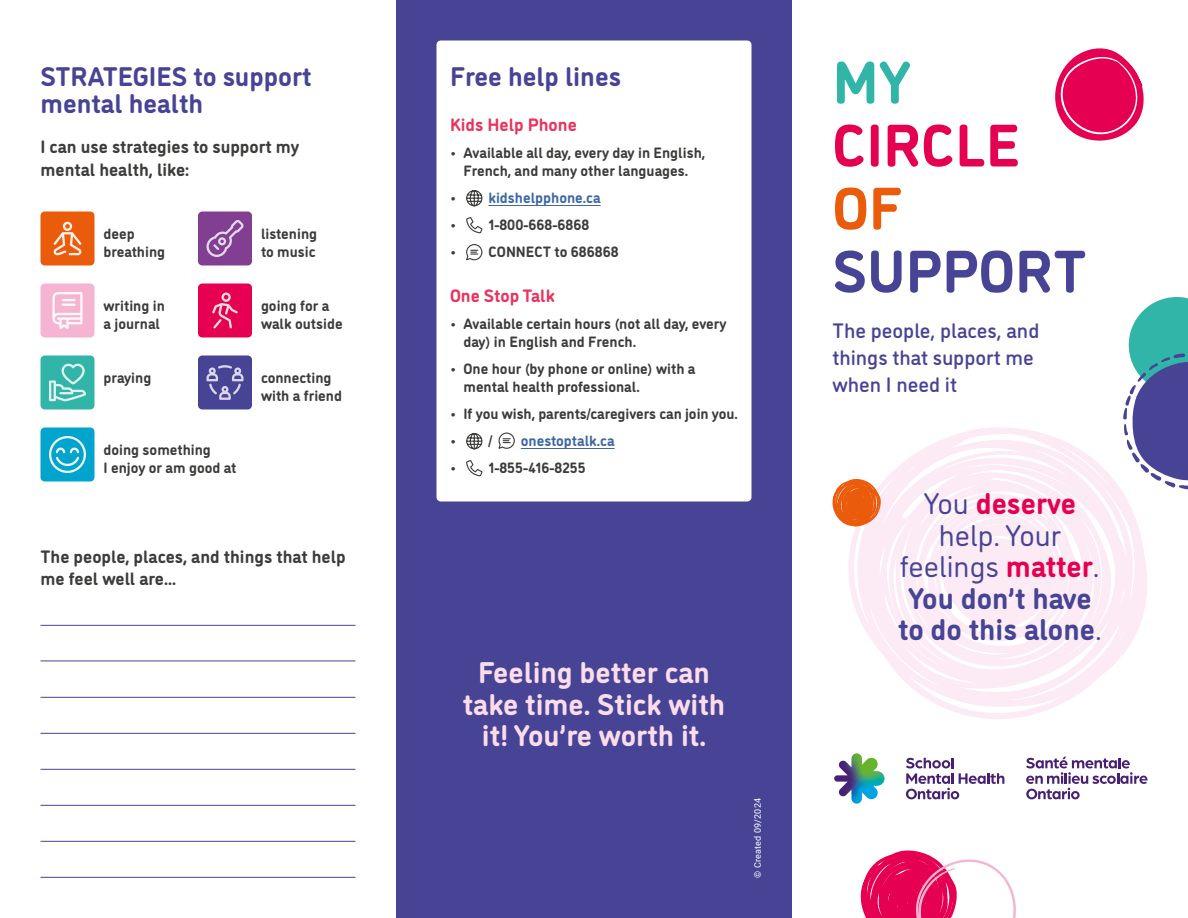
<style>
.page{position:relative;width:1188px;height:918px;background:#fff}
.page>*{position:absolute;margin:0;border:0;box-sizing:border-box;transform-origin:0 0}
.t1{font:700 60px/63px "DI Nosaur";color:#484495}
.t2{font:700 30px/31.5px "DI Nosaur";color:#484495;text-align:center}
.t3{font:700 30px/31.5px "DI Nosaur";color:#fadceb;text-align:center}
.t4{font:700 27px/27px "DI Nosaur";color:#484495}
.t5{font:500 21px/27px "DI Nosaur";color:#484495}
.t6{font:700 18px/22.5px "DI Nosaur";color:#3c3c3b}
.t7{font:700 18px "DI Nosaur";color:#e8345e}
.t8{font:700 15px/18px "DI Nosaur";color:#3c3c3b}
.t9{font:700 15px "DI Nosaur";color:#3f68a5}
.t10{font:15px "DI Nosaur";color:#3c3c3b}
.t11{font:9px "Roboto";letter-spacing:.025em;color:#fff}
.s1{font-weight:400}
.s2{font-weight:400;color:#3c3c3b}
.s3{font-weight:700}
.s4{color:#32b5a9}
.s5{color:#e50051}
.s6{color:#ea5b0b}
</style>
<div class="page">
<div style="left:396px;top:0;width:396px;height:918px;background:#484495"></div>
<div style="left:437px;top:40px;width:315px;height:461px;background:#fff;border-radius:4px"></div>
<div style="left:40px;top:212px;width:54px;height:54px;background:#ea5b0b;border-radius:4px"></div>
<svg style="left:53px;top:222px;width:29px;height:33px"></svg>
<div style="left:198px;top:212px;width:54px;height:54px;background:#823f91;border-radius:4px"></div>
<svg style="left:206px;top:220px;width:38px;height:37px"></svg>
<div style="left:40px;top:284px;width:54px;height:54px;background:#f5b5d2;border-radius:4px"></div>
<svg style="left:52px;top:292px;width:31px;height:37px"></svg>
<div style="left:198px;top:284px;width:54px;height:54px;background:#e50051;border-radius:4px"></div>
<svg style="left:212px;top:293px;width:26px;height:35px"></svg>
<div style="left:40px;top:356px;width:54px;height:54px;background:#32b5a9;border-radius:4px"></div>
<svg style="left:49px;top:364px;width:37px;height:37px"></svg>
<div style="left:198px;top:356px;width:54px;height:54px;background:#484495;border-radius:4px"></div>
<svg style="left:206px;top:365px;width:38px;height:35px"></svg>
<div style="left:40px;top:428px;width:54px;height:54px;background:#00a4cc;border-radius:4px"></div>
<svg style="left:49px;top:436px;width:37px;height:37px"></svg>
<hr style="left:40px;top:625px;width:316px;height:1px;background:#484495">
<hr style="left:40px;top:661px;width:316px;height:1px;background:#484495">
<hr style="left:40px;top:697px;width:316px;height:1px;background:#484495">
<hr style="left:40px;top:733px;width:316px;height:1px;background:#484495">
<hr style="left:40px;top:769px;width:316px;height:1px;background:#484495">
<hr style="left:40px;top:805px;width:316px;height:1px;background:#484495">
<hr style="left:40px;top:841px;width:316px;height:1px;background:#484495">
<hr style="left:40px;top:877px;width:316px;height:1px;background:#484495">
<hr style="left:488px;top:205px;width:113px;height:1px;background:#3f68a5">
<hr style="left:521px;top:448px;width:94px;height:1px;background:#3f68a5">
<svg style="left:466px;top:190px;width:17px;height:17px"></svg>
<svg style="left:466px;top:217px;width:17px;height:17px"></svg>
<svg style="left:466px;top:244px;width:17px;height:17px"></svg>
<svg style="left:466px;top:433px;width:17px;height:17px"></svg>
<svg style="left:498px;top:432px;width:17px;height:17px"></svg>
<svg style="left:466px;top:460px;width:17px;height:17px"></svg>
<svg style="left:848px;top:427px;width:299px;height:292px"></svg>
<svg style="left:858px;top:436px;width:281px;height:272px;fill:#fceaf4"></svg>
<svg style="left:894px;top:473px;width:206px;height:197px"></svg>
<svg style="left:834px;top:753px;width:51px;height:51px"></svg>
<svg style="left:1026px;top:757px;width:122px;height:42px"></svg>
<svg style="left:906px;top:758px;width:98px;height:41px"></svg>
<svg style="left:1055px;top:48px;width:89px;height:93px"></svg>
<svg style="left:1123px;top:297px;width:65px;height:192px"></svg>
<svg style="left:860px;top:850px;width:156px;height:68px"></svg>
<svg style="left:832px;top:479px;width:49px;height:51px"></svg>
<h2 class="t4" style="left:40px;top:60px;width:273px">STRATEGIES to support mental health</h2>
<p class="t6" style="left:40px;top:134px;width:260px">I can use strategies to support my mental health, like:</p>
<p class="t8" style="left:104px;top:223px;width:63px">deep breathing</p>
<p class="t8" style="left:261px;top:223px;width:58px">listening to music</p>
<p class="t8" style="left:104px;top:295px;width:63px">writing in a journal</p>
<p class="t8" style="left:261px;top:295px;width:83px">going for a walk outside</p>
<p class="t8" style="left:104px;top:367px;width:49px">praying</p>
<p class="t8" style="left:261px;top:367px;width:83px">connecting with a friend</p>
<p class="t8" style="left:104px;top:439px;width:135px">doing something<br>I enjoy or am good at</p>
<p class="t6" style="left:40px;top:543px;width:307px">The people, places, and things that help me feel well are...</p>
<h2 class="t4" style="left:450px;top:60px;width:173px">Free help lines</h2>
<h3 class="t7" style="left:450px;top:111px;width:128px">Kids Help Phone</h3>
<p class="t8" style="left:450px;top:142px;width:257px;text-align:center"><span class="s1">•</span> Available all day, every day in English,<br>French, and many other languages.</p>
<p class="t9" style="left:450px;top:186px;width:152px"><span class="s2">•</span> kidshelpphone.ca</p>
<p class="t8" style="left:450px;top:214px;width:141px"><span class="s1">•</span> 1-800-668-6868</p>
<p class="t8" style="left:450px;top:241px;width:170px"><span class="s1">•</span> CONNECT to 686868</p>
<h3 class="t7" style="left:450px;top:282px;width:106px">One Stop Talk</h3>
<p class="t8" style="left:464px;top:313px;width:265px;text-indent:-14px"><span class="s1">•</span> Available certain hours (not all day, every day) in English and French.</p>
<p class="t8" style="left:464px;top:358px;width:234px;text-indent:-14px"><span class="s1">•</span> One hour (by phone or online) with a mental health professional.</p>
<p class="t8" style="left:450px;top:403px;width:289px"><span class="s1">•</span> If you wish, parents/caregivers can join you.</p>
<p class="t10" style="left:450px;top:430px;width:44px">• <span class="s3">/</span></p>
<p class="t9" style="left:521px;top:429px;width:95px">onestoptalk.ca</p>
<p class="t8" style="left:450px;top:457px;width:137px"><span class="s1">•</span> 1-855-416-8255</p>
<p class="t3" style="left:463px;top:655px;width:264px">Feeling better can take time. Stick with it! You’re worth it.</p>
<p class="t11" style="left:751px;top:878px;width:81px;rotate:-90deg">© Created 09/2024</p>
<h1 class="t1" style="left:832px;top:46px;width:256px"><span class="s4">MY<br></span><span class="s5">CIRCLE<br></span><span class="s6">OF<br></span>SUPPORT</h1>
<p class="t5" style="left:832px;top:315px;width:208px">The people, places, and things that support me when I need it</p>
<p class="t2" style="left:898px;top:485px;width:205px"><span class="s1">You</span> <span class="s5">deserve </span><span class="s1">help. Your feelings</span> <span class="s5">matter</span><span class="s1">.<br></span>You don’t have to do this alone<span class="s1">.</span></p>
</div>
